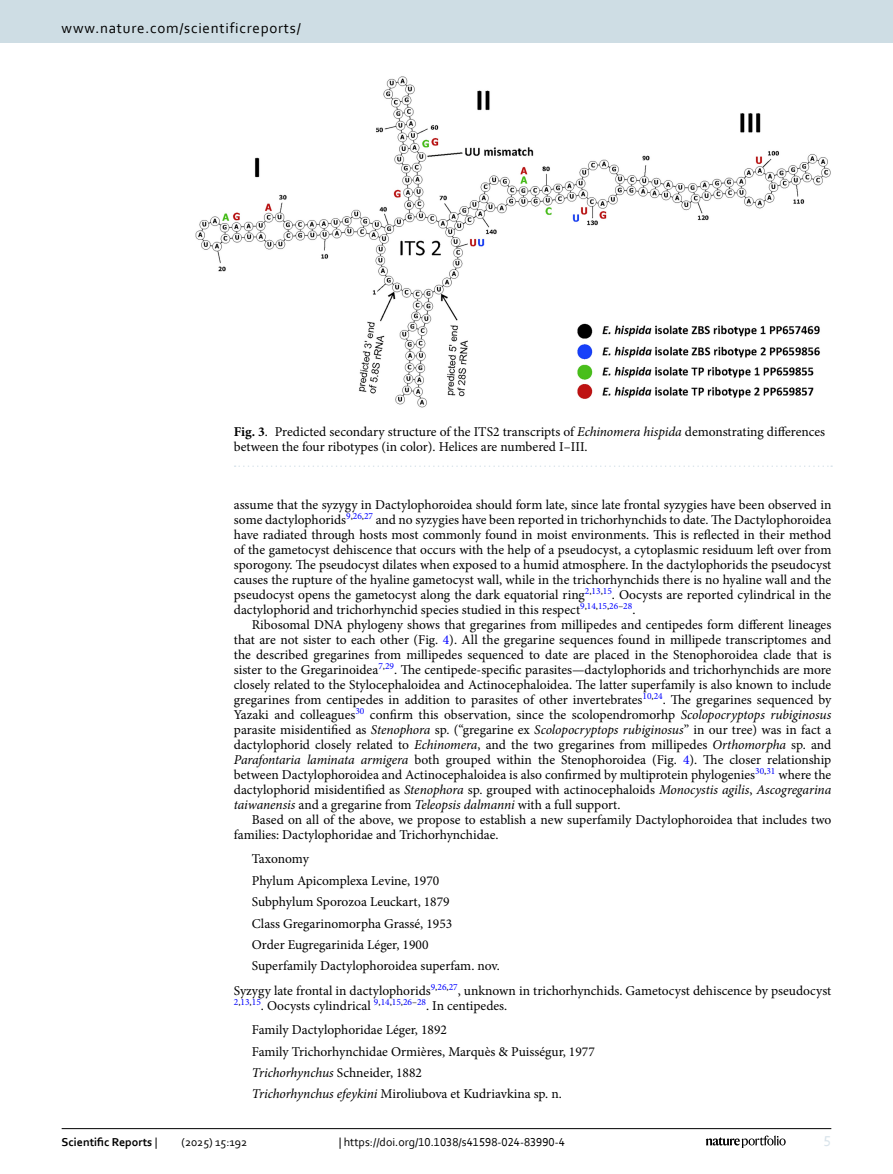
<style>
.page{position:relative;width:893px;height:1174px;background:#fff}
.page>*{position:absolute;margin:0;border:0;box-sizing:border-box;transform-origin:0 0}
.t1{font:15px "Corbel";letter-spacing:.05em;color:#000}
.t2{font:15px "Corbel";color:#d9e4eb}
.Body_Text_Indent{font:13.5px/15px "Minion Pro";color:#000;text-align:justify}
.Block_Quote{font:13.5px "Minion Pro";color:#000}
.Figure_Caption{font:13.5px/15px "Minion Pro";color:#000}
.Body_Text{font:13.5px/15px "Minion Pro";color:#000}
.Block_Quote-2{font:italic 13.5px "Minion Pro";letter-spacing:-.01em;color:#000}
.t3{font:12px "Corbel";color:#000}
.t4{font:700 12px "Corbel";color:#000}
.s1{font-weight:700}
.s2{font-style:italic}
.s3{color:#00f}
.s4{font-style:normal}
.s5{font-weight:400}
</style>
<div class="page">
<img style="left:195px;top:76px;width:636px;height:332px">
<svg style="left:235px;top:465px;width:597px;height:2px"></svg>
<hr style="left:62px;top:1128px;width:769px;height:1px;background:#000">
<svg style="left:706px;top:1135px;width:80px;height:12px"></svg>
<div style="left:0;top:0;width:893px;height:43px;background:#cedde4"></div>
<p class="t1" style="left:62px;top:18px;width:241px">www.nature.com/scientificreports/</p>
<p class="Figure_Caption" style="left:234px;top:424px;width:593px"><span class="s1">Fig. 3</span>. Predicted secondary structure of the ITS2 transcripts of <span class="s2">Echinomera hispida</span> demonstrating differences between the four ribotypes (in color). Helices are numbered I–III.</p>
<p class="Body_Text_Indent" style="left:234px;top:497px;width:599px">assume that the syzygy in Dactylophoroidea should form late, since late frontal syzygies have been observed in some dactylophorids<sup>9</sup><sup>,</sup><sup>26</sup><sup>,</sup><sup>27</sup> and no syzygies have been reported in trichorhynchids to date. The Dactylophoroidea have radiated through hosts most commonly found in moist environments. This is reflected in their method of the gametocyst dehiscence that occurs with the help of a pseudocyst, a cytoplasmic residuum left over from sporogony. The pseudocyst dilates when exposed to a humid atmosphere. In the dactylophorids the pseudocyst causes the rupture of the hyaline gametocyst wall, while in the trichorhynchids there is no hyaline wall and the pseudocyst opens the gametocyst along the dark equatorial ring<sup>2</sup><sup>,</sup><sup>13</sup><sup>,</sup><sup>15</sup>. Oocysts are reported cylindrical in the dactylophorid and trichorhynchid species studied in this respect<sup>9</sup><sup>,</sup><sup>14</sup><sup>,</sup><sup>15</sup><sup>,</sup><sup>26</sup><sup>–</sup><sup>28</sup>.</p>
<p class="Body_Text_Indent" style="left:234px;top:617px;width:599px;text-indent:18px">Ribosomal DNA phylogeny shows that gregarines from millipedes and centipedes form different lineages that are not sister to each other (Fig. <span class="s3">4</span>). All the gregarine sequences found in millipede transcriptomes and the described gregarines from millipedes sequenced to date are placed in the Stenophoroidea clade that is sister to the Gregarinoidea<sup>7</sup><sup>,</sup><sup>29</sup>. The centipede-specific parasites—dactylophorids and trichorhynchids are more closely related to the Stylocephaloidea and Actinocephaloidea. The latter superfamily is also known to include gregarines from centipedes in addition to parasites of other invertebrates<sup>10</sup><sup>,</sup><sup>24</sup>. The gregarines sequenced by Yazaki and colleagues<sup>30</sup> confirm this observation, since the scolopendromorhp <span class="s2">Scolopocryptops rubiginosus </span>parasite misidentified as <span class="s2">Stenophora</span> sp. (“gregarine ex <span class="s2">Scolopocryptops rubiginosus</span>” in our tree) was in fact a dactylophorid closely related to <span class="s2">Echinomera</span>, and the two gregarines from millipedes <span class="s2">Orthomorpha</span> sp. and <span class="s2">Parafontaria laminata armigera</span> both grouped within the Stenophoroidea (Fig. <span class="s3">4</span>). The closer relationship between Dactylophoroidea and Actinocephaloidea is also confirmed by multiprotein phylogenies<sup>30</sup><sup>,</sup><sup>31</sup> where the dactylophorid misidentified as <span class="s2">Stenophora</span> sp. grouped with actinocephaloids <span class="s2">Monocystis agilis</span>, <span class="s2">Ascogregarina taiwanensis</span> and a gregarine from <span class="s2">Teleopsis dalmanni</span> with a full support.</p>
<p class="Body_Text_Indent" style="left:234px;top:812px;width:599px;text-indent:18px">Based on all of the above, we propose to establish a new superfamily Dactylophoroidea that includes two families: Dactylophoridae and Trichorhynchidae.</p>
<p class="Block_Quote" style="left:252px;top:850px;width:58px">Taxonomy</p>
<p class="Block_Quote" style="left:252px;top:871px;width:189px">Phylum Apicomplexa Levine, 1970</p>
<p class="Block_Quote" style="left:252px;top:893px;width:199px">Subphylum Sporozoa Leuckart, 1879</p>
<p class="Block_Quote" style="left:252px;top:914px;width:202px">Class Gregarinomorpha Grassé, 1953</p>
<p class="Block_Quote" style="left:252px;top:935px;width:178px">Order Eugregarinida Léger, 1900</p>
<p class="Block_Quote" style="left:252px;top:957px;width:249px">Superfamily Dactylophoroidea superfam. nov.</p>
<p class="Body_Text" style="left:234px;top:983px;width:599px">Syzygy late frontal in dactylophorids<sup>9</sup><sup>,</sup><sup>26</sup><sup>,</sup><sup>27</sup>, unknown in trichorhynchids. Gametocyst dehiscence by pseudocyst<br><sup>2</sup><sup>,</sup><sup>13</sup><sup>,</sup><sup>15</sup>. Oocysts cylindrical <sup>9</sup><sup>,</sup><sup>14</sup><sup>,</sup><sup>15</sup><sup>,</sup><sup>26</sup><sup>–</sup><sup>28</sup>. In centipedes.</p>
<p class="Block_Quote" style="left:252px;top:1021px;width:197px">Family Dactylophoridae Léger, 1892</p>
<p class="Block_Quote" style="left:252px;top:1042px;width:344px">Family Trichorhynchidae Ormières, Marquès &amp; Puisségur, 1977</p>
<p class="Block_Quote-2" style="left:252px;top:1063px;width:172px">Trichorhynchus <span class="s4">Schneider, 1882</span></p>
<p class="Block_Quote" style="left:252px;top:1085px;width:312px"><span class="s2">Trichorhynchus efeykini</span> Miroliubova et Kudriavkina sp. n.</p>
<p class="t4" style="left:62px;top:1134px;width:97px">Scientific Reports <span class="s5">|</span></p>
<p class="t3" style="left:181px;top:1134px;width:67px">(2025) 15:192</p>
<p class="t3" style="left:339px;top:1134px;width:228px">| https://doi.org/10.1038/s41598-024-83990-4</p>
<p class="t2" style="left:824px;top:1132px;width:9px">5</p>
</div>
